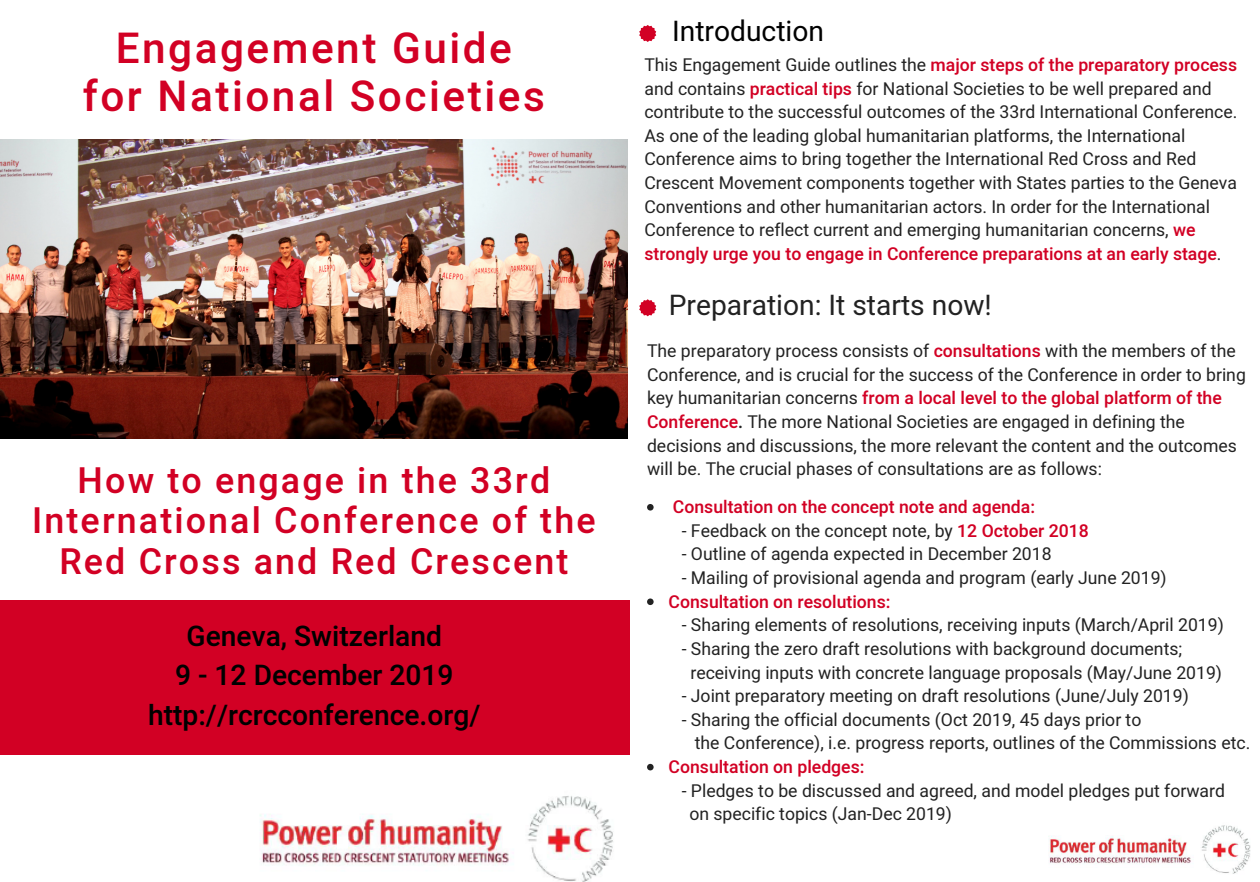
<style>
.page{position:relative;width:1260px;height:882px;background:#fff}
.page>*{position:absolute;margin:0;border:0;box-sizing:border-box;transform-origin:0 0}
.t1{font:500 42.35px/48.6px "Heebo";letter-spacing:.06em;color:#d20024;text-align:center}
.t2{font:500 35.7px/40.6px "Heebo";letter-spacing:.06em;color:#d20024;text-align:center}
.t3{font:500 28.18px/39.4px "Heebo";color:#000;text-align:center}
.t4{font:28.18px "Heebo";color:#222}
.t5{font:28.18px "Heebo";color:#000}
.t6{font:17.68px/23.6px "Heebo";color:#222}
.t7{font:500 17.68px "Heebo";color:#d20024}
.s1{font-weight:500;color:#d20024}
.s2{font-weight:500}
</style>
<div class="page">
<div style="left:0;top:600px;width:630px;height:155px;background:#d20024"></div>
<img style="left:260px;top:796px;width:353px;height:86px">
<img style="left:1048px;top:825px;width:203px;height:49px">
<svg style="left:639px;top:299px;width:17px;height:17px"></svg>
<svg style="left:639px;top:25px;width:17px;height:17px"></svg>
<svg style="left:647px;top:504px;width:7px;height:7px"></svg>
<svg style="left:647px;top:598px;width:7px;height:7px"></svg>
<svg style="left:647px;top:764px;width:7px;height:6px"></svg>
<img style="left:0;top:139px;width:627px;height:299px">
<h1 class="t1" style="left:83px;top:25px;width:463px">Engagement Guide for National Societies</h1>
<h2 class="t2" style="left:32px;top:461px;width:565px">How to engage in the 33rd<br>International Conference of the<br>Red Cross and Red Crescent</h2>
<h3 class="t3" style="left:148px;top:617px;width:334px">Geneva, Switzerland<br>9 - 12 December 2019 http://rcrcconference.org/</h3>
<h3 class="t5" style="left:672px;top:11px;width:153px">Introduction</h3>
<p class="t6" style="left:644px;top:54px;width:594px">This Engagement Guide outlines the <span class="s1">major steps of the preparatory process </span>and contains <span class="s1">practical tips</span> for National Societies to be well prepared and contribute to the successful outcomes of the 33rd International Conference.<br>As one of the leading global humanitarian platforms, the International Conference aims to bring together the International Red Cross and Red Crescent Movement components together with States parties to the Geneva Conventions and other humanitarian actors. In order for the International Conference to reflect current and emerging humanitarian concerns, <span class="s1">we strongly urge you to engage in Conference preparations at an early stage</span>.</p>
<h3 class="t4" style="left:669px;top:286px;width:325px">Preparation: It starts now!</h3>
<p class="t6" style="left:647px;top:340px;width:600px">The preparatory process consists of <span class="s1">consultations</span> with the members of the Conference, and is crucial for the success of the Conference in order to bring key humanitarian concerns <span class="s1">from a local level to the global platform of the Conference</span><span class="s2">.</span> The more National Societies are engaged in defining the decisions and discussions, the more relevant the content and the outcomes will be. The crucial phases of consultations are as follows:</p>
<p class="t7" style="left:673px;top:495px;width:364px">Consultation on the concept note and agenda:</p>
<p class="t6" style="left:682px;top:519px;width:409px">- Feedback on the concept note, by <span class="s1">12 October 2018</span></p>
<p class="t6" style="left:682px;top:543px;width:371px">- Outline of agenda expected in December 2018</p>
<p class="t6" style="left:682px;top:567px;width:487px">- Mailing of provisional agenda and program (early June 2019)</p>
<p class="t7" style="left:669px;top:589px;width:223px">Consultation on resolutions:</p>
<p class="t6" style="left:682px;top:614px;width:544px">- Sharing elements of resolutions, receiving inputs (March/April 2019)</p>
<p class="t6" style="left:690px;top:638px;width:533px;text-indent:-9px">- Sharing the zero draft resolutions with background documents; receiving inputs with concrete language proposals (May/June 2019)</p>
<p class="t6" style="left:682px;top:685px;width:509px">- Joint preparatory meeting on draft resolutions (June/July 2019)</p>
<p class="t6" style="left:695px;top:708px;width:557px;text-indent:-13px">- Sharing the official documents (Oct 2019, 45 days prior to<br>the Conference), i.e. progress reports, outlines of the Commissions etc.</p>
<p class="t7" style="left:669px;top:755px;width:197px">Consultation on pledges:</p>
<p class="t6" style="left:689px;top:779px;width:537px;text-indent:-8px">- Pledges to be discussed and agreed, and model pledges put forward on specific topics (Jan-Dec 2019)</p>
</div>
